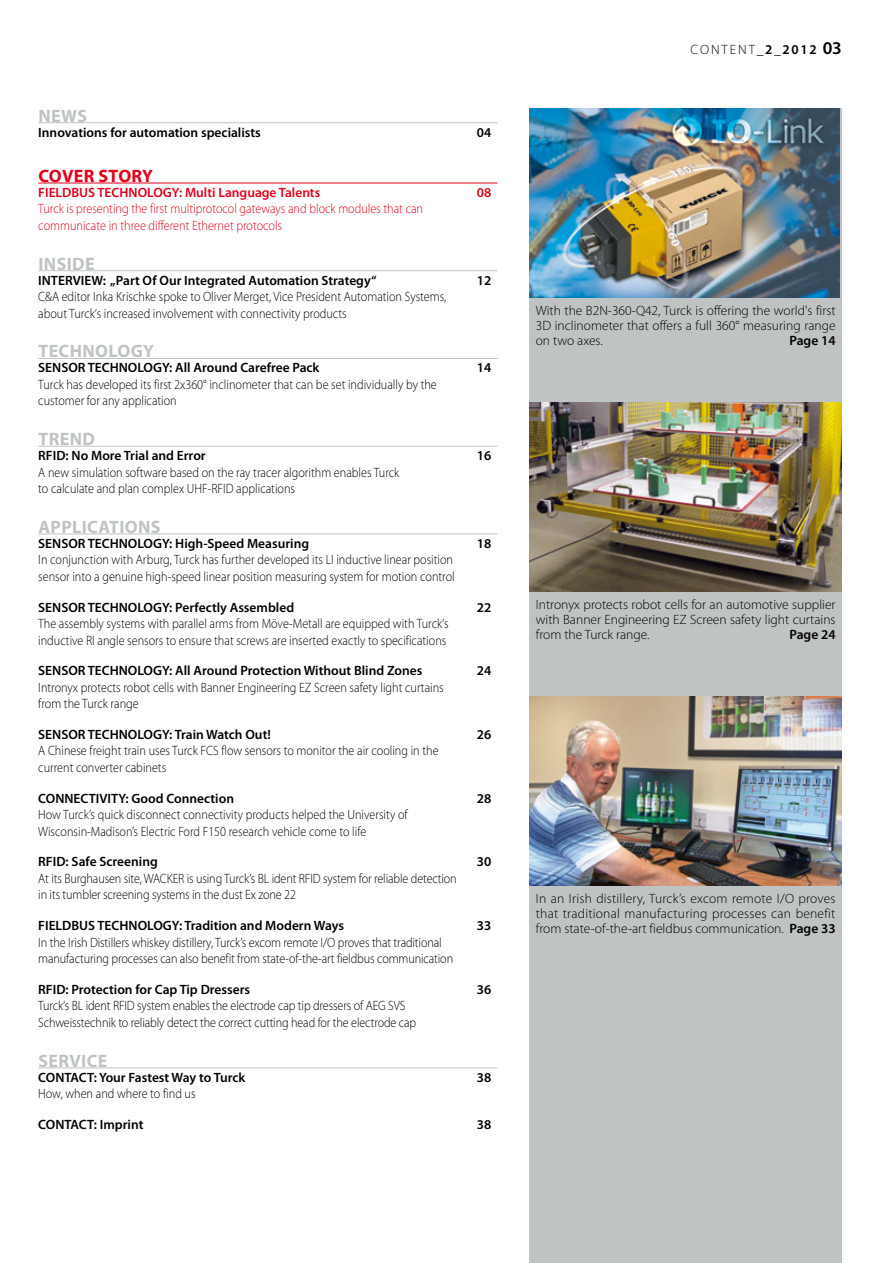
<style>
.page{position:relative;width:893px;height:1263px;background:#fff}
.page>*{position:absolute;margin:0;border:0;box-sizing:border-box;transform-origin:0 0}
.t1{font:700 18px "Myriad Pro";letter-spacing:.02em;color:#bfc3c3}
.t2{font:700 18px "Myriad Pro";letter-spacing:.015em;color:#e2001a}
.t3{font:300 13.5px/16.5px "Myriad Pro";color:#000;scale:.9 1}
.t4{font:600 13.5px "Myriad Pro";color:#000}
.t5{font:300 13.5px/15px "Myriad Pro";color:#000;text-align:justify}
.t6{font:300 13.5px/16.5px "Myriad Pro";color:#e2001a;scale:.9 1}
.t7{font:600 13.5px "Myriad Pro";color:#e2001a}
.s1{font-weight:600}
.s2{font-weight:600;font-size:18px}
</style>
<div class="page">
<div style="left:529px;top:108px;width:313px;height:1155px;background:#bfc3c3"></div>
<hr style="left:38px;top:122px;width:459px;height:1px;background:#bfc3c3">
<hr style="left:38px;top:183px;width:459px;height:1px;background:#e2001a">
<hr style="left:38px;top:270px;width:459px;height:1px;background:#bfc3c3">
<hr style="left:38px;top:358px;width:459px;height:1px;background:#bfc3c3">
<hr style="left:38px;top:446px;width:459px;height:1px;background:#bfc3c3">
<hr style="left:38px;top:534px;width:459px;height:1px;background:#bfc3c3">
<hr style="left:38px;top:1067px;width:459px;height:1px;background:#bfc3c3">
<img style="left:529px;top:108px;width:311px;height:189px">
<img style="left:529px;top:402px;width:313px;height:189px">
<img style="left:529px;top:696px;width:313px;height:189px">
<p class="t1" style="left:38px;top:104px;width:48px">NEWS</p>
<p class="t4" style="left:38px;top:123px;width:224px">Innovations for automation specialists</p>
<p class="t4" style="left:477px;top:123px;width:16px">04</p>
<p class="t2" style="left:38px;top:164px;width:115px">COVER STORY</p>
<p class="t7" style="left:38px;top:184px;width:284px">FIELDBUS TECHNOLOGY: Multi Language Talents</p>
<p class="t7" style="left:477px;top:184px;width:16px">08</p>
<p class="t6" style="left:38px;top:200px;width:429px">Turck is presenting the first multiprotocol gateways and block modules that can communicate in three different Ethernet protocols</p>
<p class="t1" style="left:38px;top:252px;width:56px">INSIDE</p>
<p class="t4" style="left:38px;top:271px;width:340px">INTERVIEW: „Part Of Our Integrated Automation Strategy“</p>
<p class="t4" style="left:477px;top:271px;width:16px">12</p>
<p class="t3" style="left:38px;top:288px;width:455px">C&amp;A editor I nka Krischke spoke to Oliver Merget, Vice President Automation Systems, about Turck‘s increased involvement with connectivity products</p>
<p class="t1" style="left:38px;top:339px;width:117px">TECHNOLOGY</p>
<p class="t4" style="left:38px;top:359px;width:283px">SEN SOR TECHNOLOGY: All Around Carefree Pack</p>
<p class="t4" style="left:477px;top:359px;width:16px">14</p>
<p class="t3" style="left:38px;top:376px;width:444px">Turck has developed its first 2x360° inclinometer that can be set individually by the customer for any application</p>
<p class="t1" style="left:38px;top:427px;width:44px">TREND</p>
<p class="t4" style="left:38px;top:447px;width:169px">RFID: No More Trial and Error</p>
<p class="t4" style="left:477px;top:447px;width:16px">16</p>
<p class="t3" style="left:38px;top:464px;width:403px">A new simulation software based on the ray tracer algorithm enables Turck to calculate and plan complex UHF-RFID applications</p>
<p class="t1" style="left:38px;top:515px;width:12px">APPLICA</p>
<p class="t1" style="left:109px;top:515px;width:41px">TIONS</p>
<p class="t4" style="left:38px;top:535px;width:272px">SENSOR TECHNOLOGY: High-Speed Measuring</p>
<p class="t4" style="left:477px;top:535px;width:16px">18</p>
<p class="t3" style="left:38px;top:551px;width:464px">I n conjunction with Arburg, Turck has further developed its LI inductive linear position sensor into a genuine high-speed linear position measuring system for motion control</p>
<p class="t4" style="left:38px;top:598px;width:257px">SEN SOR TECHNO LOGY: Perfectly Assembled</p>
<p class="t4" style="left:477px;top:598px;width:16px">22</p>
<p class="t3" style="left:38px;top:615px;width:457px">The assembly systems with parallel arms from Möve-Metall are equipped with Turck‘s inductive RI angle sensors to ensure that screws are inserted exactly to specifications</p>
<p class="t4" style="left:38px;top:662px;width:386px">SENSOR TECHNOLOGY: All Around Protection Without Blind Zones</p>
<p class="t4" style="left:477px;top:662px;width:16px">24</p>
<p class="t3" style="left:38px;top:679px;width:452px">I ntronyx protects robot cells with Banner Engineering EZ Screen safety light curtains from the Turck range</p>
<p class="t4" style="left:38px;top:726px;width:234px">SEN SOR TECHNOLOGY: Train Watch Out!</p>
<p class="t4" style="left:477px;top:726px;width:16px">26</p>
<p class="t3" style="left:38px;top:743px;width:446px">A Chinese freight train uses Turck FCS flow sensors to monitor the air cooling in the current converter cabinets</p>
<p class="t4" style="left:38px;top:789px;width:18px">CONNE</p>
<p class="t4" style="left:81px;top:789px;width:155px">CTIVITY: Good Connection</p>
<p class="t4" style="left:477px;top:789px;width:16px">28</p>
<p class="t3" style="left:38px;top:806px;width:412px">How Turck’s quick disconnect connectivity products helped the University of<br>Wisconsin-Madison’s Electric Ford F150 research vehicle come to life</p>
<p class="t4" style="left:38px;top:853px;width:121px">RFID: Safe Screening</p>
<p class="t4" style="left:477px;top:853px;width:16px">30</p>
<p class="t3" style="left:38px;top:870px;width:466px">At its Burghausen site, WACKER is using Turck’s BL ident RFID system for reliable detection in its tumbler screening systems in the dust Ex zone 22</p>
<p class="t4" style="left:38px;top:917px;width:307px">FIELDBUS TECHNOLOGY: Tradition and Modern Ways</p>
<p class="t4" style="left:477px;top:917px;width:16px">33</p>
<p class="t3" style="left:38px;top:934px;width:462px">I n the I rish Distillers whiskey distillery, Turck’s excom remote I/O proves that traditional manufacturing processes can also benefit from state-of-the-art fieldbus communication</p>
<p class="t4" style="left:38px;top:981px;width:213px">RFID: Protection for Cap Tip Dressers</p>
<p class="t4" style="left:477px;top:981px;width:16px">36</p>
<p class="t3" style="left:38px;top:997px;width:421px">Turck‘s BL ident RFID system enables the electrode cap tip dressers of AEG SVS<br>Schweisstechnik to reliably detect the correct cutting head for the electrode cap</p>
<p class="t1" style="left:38px;top:1049px;width:69px">SERVICE</p>
<p class="t4" style="left:38px;top:1068px;width:209px">CONTACT: Your Fastest Way to Turck</p>
<p class="t4" style="left:477px;top:1068px;width:16px">38</p>
<p class="t3" style="left:38px;top:1085px;width:176px">How, when and where to find us</p>
<p class="t4" style="left:38px;top:1116px;width:107px">CONTACT: Imprint</p>
<p class="t4" style="left:477px;top:1116px;width:16px">38</p>
<p class="t5" style="left:691px;top:42px;width:153px">CONTENT<span class="s1">_2_2012</span> <span class="s2">03</span></p>
<p class="t5" style="left:536px;top:303px;width:301px">With the B2N-360-Q42, Turck is offering the world's first 3D inclinometer that offers a full 360° measuring range on two axes.</p>
<p class="t4" style="left:789px;top:332px;width:48px">Page 14</p>
<p class="t5" style="left:536px;top:597px;width:301px">I ntronyx protects robot cells for an automotive supplier with Banner Engineering EZ Screen safety light curtains from the Turck range.</p>
<p class="t4" style="left:789px;top:626px;width:48px">Page 24</p>
<p class="t5" style="left:536px;top:891px;width:301px">I n an I rish distillery, Turck’s excom remote I/O proves that traditional manufacturing processes can benefit from state-of-the-art fieldbus communication. <span class="s1">Page 33</span></p>
</div>
